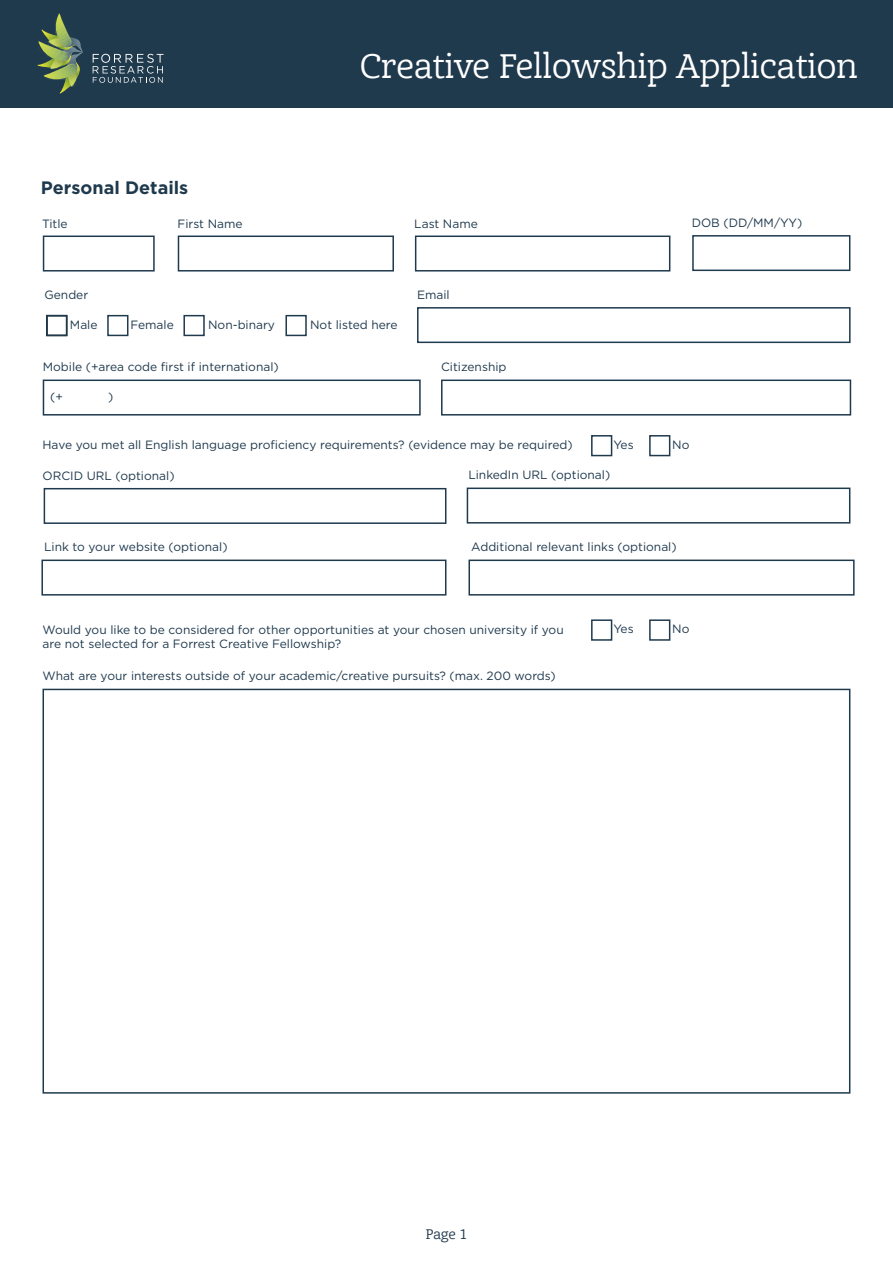
<style>
.page{position:relative;width:893px;height:1263px;background:#fff}
.page>*{position:absolute;margin:0;border:0;box-sizing:border-box;transform-origin:0 0}
.t1{font:33px "Achille FYW04";letter-spacing:-.02em;color:#fff}
.t2{font:700 18px "Gotham";color:#1f394d}
.t3{font:13.5px "Achille FYW04";color:#1f394d}
.t4{font:12px/14.4px "Gotham";color:#1f394d}
</style>
<div class="page">
<div style="left:0;top:0;width:893px;height:107px;background:#1f394d"></div>
<svg style="left:38px;top:23px;width:45px;height:71px"></svg>
<img style="left:56px;top:14px;width:16px;height:34px">
<svg style="left:93px;top:54px;width:70px;height:29px"></svg>
<div style="left:46px;top:315px;width:21px;height:21px;border:2px solid #1f394d"></div>
<div style="left:591px;top:435px;width:21px;height:21px;border:2px solid #1f394d"></div>
<div style="left:591px;top:619px;width:21px;height:22px;border:2px solid #1f394d"></div>
<div style="left:107px;top:315px;width:21px;height:21px;border:2px solid #1f394d"></div>
<div style="left:649px;top:435px;width:21px;height:21px;border:2px solid #1f394d"></div>
<div style="left:649px;top:619px;width:21px;height:22px;border:2px solid #1f394d"></div>
<div style="left:183px;top:315px;width:22px;height:21px;border:2px solid #1f394d"></div>
<div style="left:285px;top:315px;width:22px;height:21px;border:2px solid #1f394d"></div>
<div style="left:441px;top:380px;width:410px;height:36px;border:2px solid #1f394d"></div>
<div style="left:415px;top:236px;width:255px;height:36px;border:2px solid #1f394d"></div>
<div style="left:178px;top:236px;width:216px;height:36px;border:2px solid #1f394d"></div>
<div style="left:43px;top:236px;width:112px;height:36px;border:2px solid #1f394d"></div>
<div style="left:417px;top:307px;width:433px;height:36px;border:2px solid #1f394d"></div>
<div style="left:692px;top:235px;width:158px;height:36px;border:2px solid #1f394d"></div>
<div style="left:44px;top:488px;width:402px;height:36px;border:2px solid #1f394d"></div>
<div style="left:41px;top:560px;width:405px;height:36px;border:2px solid #1f394d"></div>
<div style="left:468px;top:560px;width:387px;height:36px;border:2px solid #1f394d"></div>
<div style="left:43px;top:689px;width:807px;height:405px;border:2px solid #1f394d"></div>
<div style="left:467px;top:488px;width:383px;height:36px;border:2px solid #1f394d"></div>
<div style="left:43px;top:380px;width:378px;height:36px;border:2px solid #1f394d"></div>
<h1 class="t1" style="left:360px;top:40px;width:500px">Creative Fellowship Application</h1>
<h2 class="t2" style="left:41px;top:176px;width:149px">Personal Details</h2>
<p class="t4" style="left:42px;top:216px;width:27px">Title</p>
<p class="t4" style="left:692px;top:215px;width:112px">DOB (DD/MM/YY)</p>
<p class="t4" style="left:177px;top:216px;width:67px">First Name</p>
<p class="t4" style="left:414px;top:216px;width:65px">Last Name</p>
<p class="t4" style="left:44px;top:287px;width:45px">Gender</p>
<p class="t4" style="left:417px;top:287px;width:34px">Email</p>
<p class="t4" style="left:70px;top:317px;width:29px">Male</p>
<p class="t4" style="left:130px;top:317px;width:45px">Female</p>
<p class="t4" style="left:208px;top:317px;width:68px">Non-binary</p>
<p class="t4" style="left:310px;top:317px;width:89px">Not listed here</p>
<p class="t4" style="left:43px;top:359px;width:237px">Mobile (+area code first if international)</p>
<p class="t4" style="left:50px;top:390px;width:14px">(+</p>
<p class="t4" style="left:108px;top:390px;width:7px">)</p>
<p class="t4" style="left:441px;top:359px;width:67px">Citizenship</p>
<p class="t4" style="left:43px;top:438px;width:532px">Have you met all English language proficiency requirements? (evidence may be required)</p>
<p class="t4" style="left:613px;top:437px;width:22px">Yes</p>
<p class="t4" style="left:43px;top:468px;width:134px">ORCID URL (optional)</p>
<p class="t4" style="left:468px;top:467px;width:143px">LinkedIn URL (optional)</p>
<p class="t4" style="left:672px;top:437px;width:19px">No</p>
<p class="t4" style="left:44px;top:539px;width:185px">Link to your website (optional)</p>
<p class="t4" style="left:471px;top:539px;width:207px">Additional relevant links (optional)</p>
<p class="t4" style="left:43px;top:622px;width:523px">Would you like to be considered for other opportunities at your chosen university if you are not selected for a Forrest Creative Fellowship?</p>
<p class="t4" style="left:43px;top:668px;width:515px">What are your interests outside of your academic/creative pursuits? (max. 200 words)</p>
<p class="t4" style="left:613px;top:621px;width:22px">Yes</p>
<p class="t4" style="left:672px;top:621px;width:19px">No</p>
<p class="t3" style="left:426px;top:1224px;width:43px">Page 1</p>
</div>
